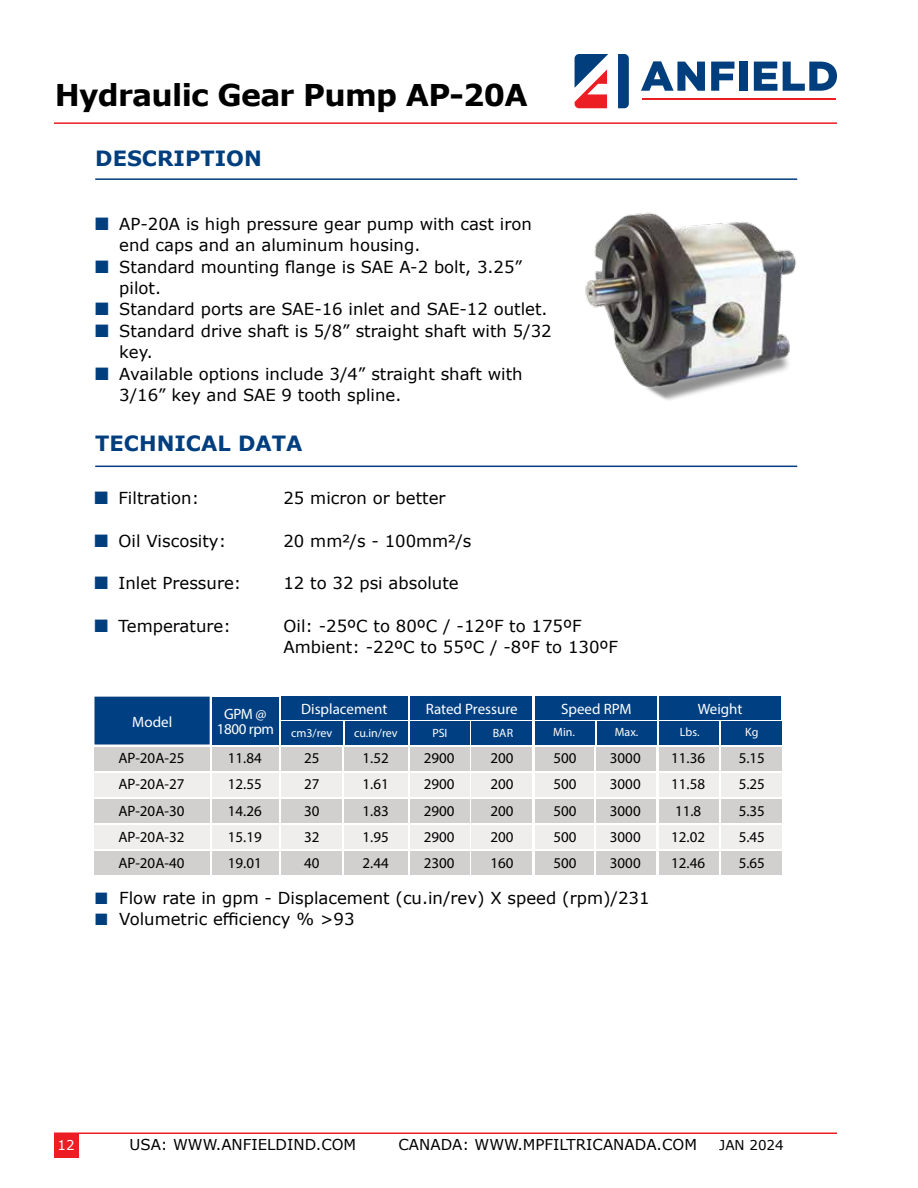
<style>
.page{position:relative;width:918px;height:1188px;background:#fff}
.page>*{position:absolute;margin:0;border:0;box-sizing:border-box;transform-origin:0 0}
.t1{font:700 30px "Verdana";letter-spacing:-.025em;color:#000}
.t2{font:700 21px "Verdana";color:#003e7e}
.t3{font:16.5px/21px "Verdana";color:#000}
.t4{font:15px/26.2px "Helvetica Neue";color:#000;text-align:justify}
.t5{font:15px "Verdana";color:#000}
.t6{font:700 15px/26.2px "Helvetica Neue";color:#000;text-align:justify}
.t7{font:700 15px "Helvetica Neue";color:#fff}
.t8{font:700 15px/15px "Helvetica Neue";letter-spacing:-.025em;color:#fff;text-align:center}
.t9{font:13.5px "Verdana";color:#000}
.t10{font:13.5px "Verdana";color:#fff}
.t11{font:700 12px "Helvetica Neue";color:#fff}
.s1{color:#003e7e}
</style>
<div class="page">
<svg style="left:575px;top:54px;width:33px;height:54px"></svg>
<svg style="left:618px;top:54px;width:11px;height:54px"></svg>
<hr style="left:642px;top:98px;width:194px;height:2px;background:#ed1d24">
<svg style="left:641px;top:61px;width:64px;height:30px"></svg>
<svg style="left:711px;top:62px;width:23px;height:29px"></svg>
<div style="left:739px;top:62px;width:8px;height:29px;background:#003e7e"></div>
<svg style="left:754px;top:62px;width:23px;height:29px"></svg>
<svg style="left:783px;top:62px;width:54px;height:29px"></svg>
<hr style="left:54px;top:122px;width:783px;height:2px;background:#ed1d24">
<hr style="left:54px;top:1132px;width:783px;height:2px;background:#ed1d24">
<div style="left:54px;top:1133px;width:24px;height:24px;background:#ed1d24"></div>
<hr style="left:95px;top:178px;width:702px;height:2px;background:#003e7e">
<hr style="left:95px;top:466px;width:702px;height:1px;background:#003e7e">
<div style="left:472px;top:773px;width:60px;height:24px;background:#f0eded"></div>
<div style="left:410px;top:773px;width:59px;height:24px;background:#f0eded"></div>
<div style="left:472px;top:799px;width:60px;height:24px;background:#d2d0cf"></div>
<div style="left:410px;top:799px;width:59px;height:24px;background:#d2d0cf"></div>
<div style="left:472px;top:851px;width:60px;height:24px;background:#d2d0cf"></div>
<div style="left:410px;top:851px;width:59px;height:24px;background:#d2d0cf"></div>
<div style="left:472px;top:825px;width:60px;height:24px;background:#f0eded"></div>
<div style="left:410px;top:825px;width:59px;height:24px;background:#f0eded"></div>
<div style="left:721px;top:773px;width:60px;height:24px;background:#f0eded"></div>
<div style="left:660px;top:773px;width:59px;height:24px;background:#f0eded"></div>
<div style="left:721px;top:799px;width:60px;height:24px;background:#d2d0cf"></div>
<div style="left:660px;top:799px;width:59px;height:24px;background:#d2d0cf"></div>
<div style="left:721px;top:747px;width:60px;height:24px;background:#d2d0cf"></div>
<div style="left:660px;top:747px;width:59px;height:24px;background:#d2d0cf"></div>
<div style="left:721px;top:851px;width:60px;height:24px;background:#d2d0cf"></div>
<div style="left:660px;top:851px;width:59px;height:24px;background:#d2d0cf"></div>
<div style="left:721px;top:825px;width:60px;height:24px;background:#f0eded"></div>
<div style="left:660px;top:825px;width:59px;height:24px;background:#f0eded"></div>
<div style="left:344px;top:773px;width:63px;height:24px;background:#f0eded"></div>
<div style="left:281px;top:773px;width:61px;height:24px;background:#f0eded"></div>
<div style="left:344px;top:799px;width:63px;height:24px;background:#d2d0cf"></div>
<div style="left:281px;top:799px;width:61px;height:24px;background:#d2d0cf"></div>
<div style="left:344px;top:747px;width:63px;height:24px;background:#d2d0cf"></div>
<div style="left:281px;top:747px;width:61px;height:24px;background:#d2d0cf"></div>
<div style="left:344px;top:851px;width:63px;height:24px;background:#d2d0cf"></div>
<div style="left:281px;top:851px;width:61px;height:24px;background:#d2d0cf"></div>
<div style="left:344px;top:825px;width:63px;height:24px;background:#f0eded"></div>
<div style="left:281px;top:825px;width:61px;height:24px;background:#f0eded"></div>
<div style="left:472px;top:747px;width:60px;height:24px;background:#d2d0cf"></div>
<div style="left:410px;top:747px;width:59px;height:24px;background:#d2d0cf"></div>
<div style="left:472px;top:721px;width:60px;height:24px;background:#003f81"></div>
<div style="left:410px;top:721px;width:59px;height:24px;background:#003f81"></div>
<div style="left:597px;top:721px;width:60px;height:24px;background:#003f81"></div>
<div style="left:535px;top:721px;width:59px;height:24px;background:#003f81"></div>
<div style="left:410px;top:697px;width:122px;height:23px;background:#003f81"></div>
<div style="left:535px;top:697px;width:122px;height:23px;background:#003f81"></div>
<div style="left:721px;top:721px;width:60px;height:24px;background:#003f81"></div>
<div style="left:660px;top:721px;width:59px;height:24px;background:#003f81"></div>
<div style="left:660px;top:697px;width:121px;height:23px;background:#003f81"></div>
<div style="left:281px;top:721px;width:62px;height:24px;background:#003f81"></div>
<div style="left:345px;top:721px;width:62px;height:24px;background:#003f81"></div>
<div style="left:94px;top:773px;width:116px;height:24px;background:#f0eded"></div>
<div style="left:94px;top:799px;width:116px;height:24px;background:#d2d0cf"></div>
<div style="left:94px;top:747px;width:116px;height:24px;background:#d2d0cf"></div>
<div style="left:94px;top:851px;width:116px;height:24px;background:#d2d0cf"></div>
<div style="left:94px;top:825px;width:116px;height:24px;background:#f0eded"></div>
<div style="left:94px;top:697px;width:116px;height:48px;background:#003f81"></div>
<div style="left:281px;top:697px;width:126px;height:23px;background:#003f81"></div>
<div style="left:596px;top:773px;width:60px;height:24px;background:#f0eded"></div>
<div style="left:535px;top:773px;width:59px;height:24px;background:#f0eded"></div>
<div style="left:596px;top:799px;width:60px;height:24px;background:#d2d0cf"></div>
<div style="left:535px;top:799px;width:59px;height:24px;background:#d2d0cf"></div>
<div style="left:596px;top:851px;width:60px;height:24px;background:#d2d0cf"></div>
<div style="left:535px;top:851px;width:59px;height:24px;background:#d2d0cf"></div>
<div style="left:596px;top:825px;width:60px;height:24px;background:#f0eded"></div>
<div style="left:535px;top:825px;width:59px;height:24px;background:#f0eded"></div>
<div style="left:212px;top:773px;width:67px;height:24px;background:#f0eded"></div>
<div style="left:212px;top:799px;width:67px;height:24px;background:#d2d0cf"></div>
<div style="left:212px;top:747px;width:67px;height:24px;background:#d2d0cf"></div>
<div style="left:212px;top:851px;width:67px;height:24px;background:#d2d0cf"></div>
<div style="left:212px;top:825px;width:67px;height:24px;background:#f0eded"></div>
<div style="left:212px;top:697px;width:67px;height:48px;background:#003f81"></div>
<div style="left:596px;top:747px;width:60px;height:24px;background:#d2d0cf"></div>
<div style="left:535px;top:747px;width:59px;height:24px;background:#d2d0cf"></div>
<img style="left:585px;top:212px;width:212px;height:188px">
<h1 class="t1" style="left:55px;top:74px;width:474px">Hydraulic Gear Pump AP-20A</h1>
<p class="t2" style="left:95px;top:143px;width:168px">DESCRIPTION</p>
<p class="t3" style="left:119px;top:214px;width:414px;text-indent:-24px"><span class="s1">■</span> AP-20A is high pressure gear pump with cast iron end caps and an aluminum housing.</p>
<p class="t3" style="left:119px;top:256px;width:404px;text-indent:-24px"><span class="s1">■</span> Standard mounting flange is SAE A-2 bolt, 3.25” pilot.</p>
<p class="t3" style="left:95px;top:299px;width:454px"><span class="s1">■</span> Standard ports are SAE-16 inlet and SAE-12 outlet.</p>
<p class="t3" style="left:119px;top:320px;width:434px;text-indent:-24px"><span class="s1">■</span> Standard drive shaft is 5/8” straight shaft with 5/32 key.</p>
<p class="t3" style="left:119px;top:363px;width:405px;text-indent:-24px"><span class="s1">■</span> Available options include 3/4” straight shaft with<br>3/16” key and SAE 9 tooth spline.</p>
<p class="t2" style="left:95px;top:428px;width:209px">TECHNICAL DATA</p>
<p class="t3" style="left:94px;top:487px;width:106px"><span class="s1">■</span> Filtration:</p>
<p class="t3" style="left:284px;top:487px;width:164px">25 micron or better</p>
<p class="t3" style="left:94px;top:530px;width:133px"><span class="s1">■</span> Oil Viscosity:</p>
<p class="t3" style="left:284px;top:530px;width:190px">20 mm2/s - 100mm2/s</p>
<p class="t3" style="left:94px;top:573px;width:148px"><span class="s1">■</span> Inlet Pressure:</p>
<p class="t3" style="left:284px;top:573px;width:177px">12 to 32 psi absolute</p>
<p class="t3" style="left:94px;top:615px;width:138px"><span class="s1">■</span> Temperature:</p>
<p class="t3" style="left:284px;top:615px;width:336px">Oil: -25ºC to 80ºC / -12ºF to 175ºF<br>Ambient: -22ºC to 55ºC / -8ºF to 130ºF</p>
<p class="t7" style="left:132px;top:713px;width:41px">Model</p>
<p class="t8" style="left:217px;top:706px;width:59px">GPM @<br>1800 rpm</p>
<p class="t7" style="left:301px;top:699px;width:88px">Displacement</p>
<p class="t7" style="left:426px;top:699px;width:93px">Rated Pressure</p>
<p class="t7" style="left:561px;top:699px;width:72px">Speed RPM</p>
<p class="t7" style="left:698px;top:699px;width:46px">Weight</p>
<p class="t11" style="left:291px;top:725px;width:43px">cm3/rev</p>
<p class="t11" style="left:354px;top:725px;width:45px">cu.in/rev</p>
<p class="t11" style="left:432px;top:725px;width:17px">PSI</p>
<p class="t11" style="left:493px;top:725px;width:22px">BAR</p>
<p class="t11" style="left:553px;top:725px;width:23px">Min.</p>
<p class="t11" style="left:615px;top:725px;width:25px">Max.</p>
<p class="t11" style="left:680px;top:725px;width:21px">Lbs.</p>
<p class="t11" style="left:745px;top:725px;width:15px">Kg</p>
<p class="t6" style="left:118px;top:745px;width:68px">AP-20A-25<br>AP-20A-27<br>AP-20A-30<br>AP-20A-32<br>AP-20A-40</p>
<p class="t4" style="left:304px;top:745px;width:17px">25<br>27<br>30<br>32<br>40</p>
<p class="t4" style="left:363px;top:745px;width:28px">1.52<br>1.61<br>1.83<br>1.95<br>2.44</p>
<p class="t4" style="left:424px;top:745px;width:32px">2900<br>2900<br>2900<br>2900<br>2300</p>
<p class="t4" style="left:490px;top:745px;width:25px">200<br>200<br>200<br>200<br>160</p>
<p class="t4" style="left:553px;top:745px;width:25px">500<br>500<br>500<br>500<br>500</p>
<p class="t4" style="left:610px;top:745px;width:32px">3000<br>3000<br>3000<br>3000<br>3000</p>
<p class="t4" style="left:228px;top:745px;width:35px">11.84<br>12.55<br>14.26<br>15.19<br>19.01</p>
<p class="t4" style="left:671px;top:745px;width:35px;text-align:left">11.36<br>11.58<br>11.8<br>12.02<br>12.46</p>
<p class="t4" style="left:739px;top:745px;width:28px">5.15<br>5.25<br>5.35<br>5.45<br>5.65</p>
<p class="t3" style="left:95px;top:887px;width:556px"><span class="s1">■</span> Flow rate in gpm - Displacement (cu.in/rev) X speed (rpm)/231</p>
<p class="t3" style="left:95px;top:908px;width:261px"><span class="s1">■</span> Volumetric efficiency % &gt;93</p>
<p class="t10" style="left:57px;top:1136px;width:19px">12</p>
<p class="t5" style="left:130px;top:1134px;width:228px">USA: WWW.ANFIELDIND.COM</p>
<p class="t5" style="left:399px;top:1134px;width:300px">CANADA: WWW.MPFILTRICANADA.COM</p>
<p class="t9" style="left:719px;top:1136px;width:66px">JAN 2024</p>
</div>
